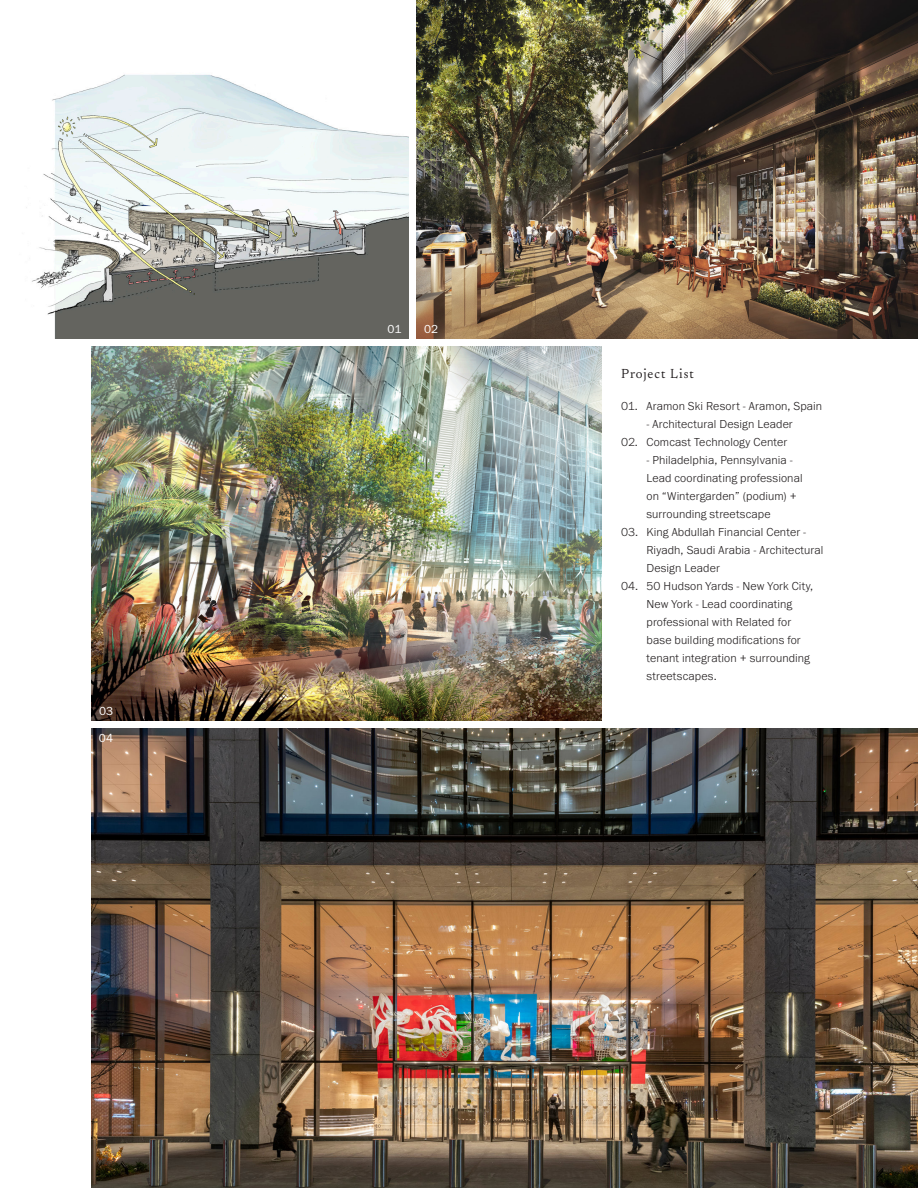
<style>
.page{position:relative;width:918px;height:1188px;background:#fff}
.page>*{position:absolute;margin:0;border:0;box-sizing:border-box;transform-origin:0 0}
.Subhead__Black{font:13.5px "Newsreader 16 pt";letter-spacing:.07em;color:#231f20}
.t1{font:300 12px/18px "Franklin Gothic URW";letter-spacing:.01em;color:#231f20}
.List_Item__Black{font:12px "Franklin Gothic URW Boo";letter-spacing:.005em;color:#fff}
</style>
<div class="page">
<img style="left:26px;top:74px;width:383px;height:264px">
<img style="left:417px;top:0;width:501px;height:338px">
<img style="left:92px;top:347px;width:510px;height:373px">
<img style="left:92px;top:728px;width:826px;height:460px">
<p class="List_Item__Black" style="left:99px;top:703px;width:16px">03</p>
<p class="List_Item__Black" style="left:99px;top:730px;width:16px">04</p>
<p class="List_Item__Black" style="left:388px;top:322px;width:15px">01</p>
<p class="List_Item__Black" style="left:424px;top:322px;width:16px">02</p>
<p class="Subhead__Black" style="left:621px;top:364px;width:74px">Project List</p>
<p class="t1" style="left:621px;top:396px;width:203px">01. Aramon Ski Resort - Aramon, Spain</p>
<p class="t1" style="left:646px;top:414px;width:148px">- Architectural Design Leader</p>
<p class="t1" style="left:621px;top:432px;width:168px">02. Comcast Technology Center</p>
<p class="t1" style="left:646px;top:450px;width:158px">- Philadelphia, Pennsylvania -<br>Lead coordinating professional on “Wintergarden” (podium) + surrounding streetscape</p>
<p class="t1" style="left:646px;top:522px;width:179px;text-indent:-26px">03. King Abdullah Financial Center -<br>Riyadh, Saudi Arabia - Architectural<br>Design Leader</p>
<p class="t1" style="left:646px;top:576px;width:168px;text-indent:-26px">04. 50 Hudson Yards - New York City,<br>New York - Lead coordinating professional with Related for base building modifications for tenant integration + surrounding streetscapes.</p>
</div>
